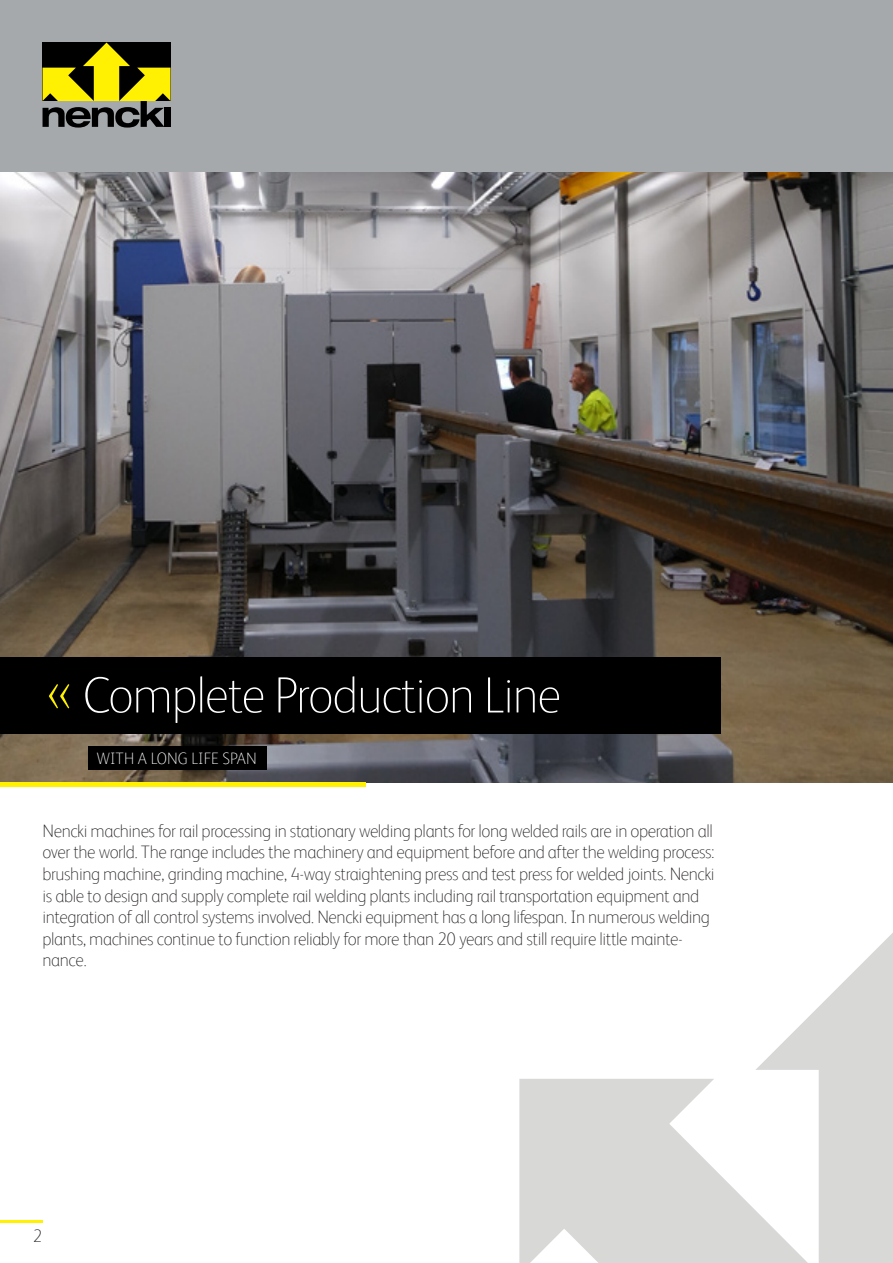
<style>
.page{position:relative;width:893px;height:1263px;background:#fff}
.page>*{position:absolute;margin:0;border:0;box-sizing:border-box;transform-origin:0 0}
.t1{font:100 51px "FS Albert";letter-spacing:-.025em;color:#fff}
.t2{font:100 18px/21.6px "FS Albert";letter-spacing:-.025em;color:#231f20}
.t3{font:100 16.5px "FS Albert";color:#fff}
.s1{font-size:72px;color:#fff101}
</style>
<div class="page">
<svg style="left:519px;top:1079px;width:236px;height:184px;fill:#d8d9d7"></svg>
<svg style="left:755px;top:933px;width:138px;height:330px;fill:#d8d9d7"></svg>
<div style="left:0;top:0;width:893px;height:519px;background:#a5a9ac"></div>
<img style="left:0;top:172px;width:893px;height:610px">
<div style="left:0;top:657px;width:721px;height:76px;background:#000"></div>
<div style="left:88px;top:746px;width:178px;height:24px;background:#000"></div>
<div style="left:0;top:782px;width:366px;height:5px;background:#fff101"></div>
<hr style="left:0;top:1220px;width:43px;height:3px;background:#fff101">
<svg style="left:43px;top:43px;width:128px;height:85px"></svg>
<div style="left:164px;top:108px;width:7px;height:19px;background:#000"></div>
<h1 class="t1" style="left:43px;top:666px;width:520px"><span class="s1">«</span> Complete Production Line</h1>
<p class="t3" style="left:96px;top:749px;width:162px">WITH A LONG LIFE SPAN</p>
<p class="t2" style="left:43px;top:820px;width:674px">Nencki machines for rail processing in stationary welding plants for long welded rails are in operation all over the world. The range includes the machinery and equipment before and after the welding process: brushing machine, grinding machine, 4-way straightening press and test press for welded joints. Nencki is able to design and supply complete rail welding plants including rail transportation equipment and integration of all control systems involved. Nencki equipment has a long lifespan. In numerous welding plants, machines continue to function reliably for more than 20 years and still require little mainte&shy;nance.</p>
<p class="t2" style="left:33px;top:1225px;width:11px">2</p>
</div>
